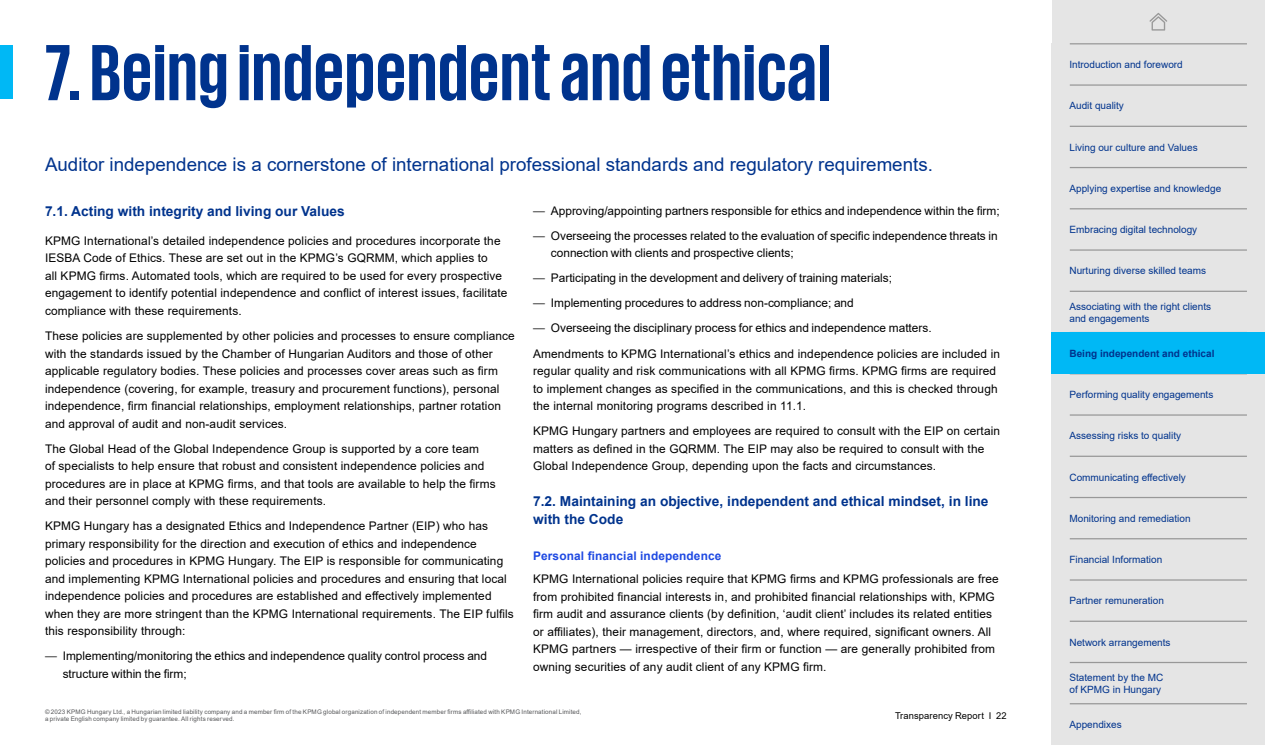
<style>
.page{position:relative;width:1265px;height:745px;background:#fff}
.page>*{position:absolute;margin:0;border:0;box-sizing:border-box;transform-origin:0 0}
.t1{font:700 81.25px "KPMG";letter-spacing:.01em;color:#00338d}
.t2{font:18.75px "Arial";color:#00338d}
.t3{font:700 13.75px/17.5px "Arial";color:#00338d}
.t4{font:11.88px/17.5px "Arial";letter-spacing:.01em;color:#000}
.t5{font:700 11.88px "Arial";letter-spacing:.01em;color:#1e49e2}
.t6{font:10px/12px "Arial";color:#00338d}
.t7{font:700 10px "Arial";color:#00338d}
.t8{font:9.38px "Arial";letter-spacing:.015em;color:#000}
.t9{font:6.25px/7.5px "Arial";letter-spacing:.02em;color:#58595b}
.s1{font-family:"Univers LT Std";font-weight:300}
</style>
<div class="page">
<div style="left:0;top:46px;width:12px;height:53px;background:#00b8f5"></div>
<div style="left:1052px;top:0;width:213px;height:744px;background:#e5e5e5"></div>
<svg style="left:1149px;top:13px;width:18px;height:18px"></svg>
<hr style="left:1070px;top:43px;width:177px;height:1px;background:#989898">
<hr style="left:1070px;top:84px;width:177px;height:2px;background:#989898">
<hr style="left:1070px;top:126px;width:177px;height:1px;background:#989898">
<hr style="left:1070px;top:167px;width:177px;height:1px;background:#989898">
<hr style="left:1070px;top:208px;width:177px;height:1px;background:#989898">
<hr style="left:1070px;top:249px;width:177px;height:1px;background:#989898">
<hr style="left:1070px;top:290px;width:177px;height:2px;background:#989898">
<hr style="left:1070px;top:373px;width:177px;height:1px;background:#989898">
<hr style="left:1070px;top:414px;width:177px;height:1px;background:#989898">
<hr style="left:1070px;top:455px;width:177px;height:1px;background:#989898">
<hr style="left:1070px;top:496px;width:177px;height:2px;background:#989898">
<hr style="left:1070px;top:537px;width:177px;height:2px;background:#989898">
<hr style="left:1070px;top:620px;width:177px;height:1px;background:#989898">
<hr style="left:1070px;top:661px;width:177px;height:1px;background:#989898">
<hr style="left:1070px;top:579px;width:177px;height:1px;background:#989898">
<hr style="left:1070px;top:702px;width:177px;height:2px;background:#989898">
<div style="left:1052px;top:332px;width:213px;height:41px;background:#00b8f5"></div>
<h1 class="t1" style="left:45px;top:32px;width:787px">7. Being independent and ethical</h1>
<h2 class="t2" style="left:45px;top:151px;width:889px">Auditor independence is a cornerstone of international professional standards and regulatory requirements.</h2>
<p class="t4" style="left:533px;top:202px;width:468px"><span class="s1">—</span> Approving/appointing partners responsible for ethics and independence within the firm;</p>
<p class="t4" style="left:551px;top:227px;width:448px;text-indent:-18px"><span class="s1">—</span> Overseeing the processes related to the evaluation of specific independence threats in connection with clients and prospective clients;</p>
<p class="t4" style="left:533px;top:269px;width:360px"><span class="s1">—</span> Participating in the development and delivery of training materials;</p>
<p class="t4" style="left:533px;top:294px;width:322px"><span class="s1">—</span> Implementing procedures to address non-compliance; and</p>
<p class="t4" style="left:533px;top:315px;width:468px;line-height:25px"><span class="s1">—</span> Overseeing the disciplinary process for ethics and independence matters.<br>Amendments to KPMG International’s ethics and independence policies are included in</p>
<p class="t4" style="left:533px;top:362px;width:466px">regular quality and risk communications with all KPMG firms. KPMG firms are required to implement changes as specified in the communications, and this is checked through the internal monitoring programs described in 11.1.</p>
<p class="t4" style="left:533px;top:422px;width:468px">KPMG Hungary partners and employees are required to consult with the EIP on certain matters as defined in the GQRMM. The EIP may also be required to consult with the<br>Global Independence Group, depending upon the facts and circumstances.</p>
<p class="t3" style="left:533px;top:492px;width:457px">7.2. Maintaining an objective, independent and ethical mindset, in line with the Code</p>
<p class="t5" style="left:533px;top:547px;width:190px">Personal financial independence</p>
<p class="t4" style="left:533px;top:570px;width:467px">KPMG International policies require that KPMG firms and KPMG professionals are free from prohibited financial interests in, and prohibited financial relationships with, KPMG firm audit and assurance clients (by definition, ‘audit client’ includes its related entities or affiliates), their management, directors, and, where required, significant owners. All KPMG partners — irrespective of their firm or function — are generally prohibited from owning securities of any audit client of any KPMG firm.</p>
<p class="t8" style="left:895px;top:708px;width:113px">Transparency Report I 22</p>
<p class="t3" style="left:45px;top:202px;width:301px">7.1. Acting with integrity and living our Values</p>
<p class="t4" style="left:45px;top:232px;width:464px">KPMG International’s detailed independence policies and procedures incorporate the IESBA Code of Ethics. These are set out in the KPMG’s GQRMM, which applies to<br>all KPMG firms. Automated tools, which are required to be used for every prospective engagement to identify potential independence and conflict of interest issues, facilitate compliance with these requirements.</p>
<p class="t4" style="left:45px;top:327px;width:471px">These policies are supplemented by other policies and processes to ensure compliance with the standards issued by the Chamber of Hungarian Auditors and those of other applicable regulatory bodies. These policies and processes cover areas such as firm independence (covering, for example, treasury and procurement functions), personal independence, firm financial relationships, employment relationships, partner rotation and approval of audit and non-audit services.</p>
<p class="t4" style="left:45px;top:439px;width:452px">The Global Head of the Global Independence Group is supported by a core team<br>of specialists to help ensure that robust and consistent independence policies and procedures are in place at KPMG firms, and that tools are available to help the firms and their personnel comply with these requirements.</p>
<p class="t4" style="left:45px;top:517px;width:470px">KPMG Hungary has a designated Ethics and Independence Partner (EIP) who has primary responsibility for the direction and execution of ethics and independence policies and procedures in KPMG Hungary. The EIP is responsible for communicating and implementing KPMG International policies and procedures and ensuring that local independence policies and procedures are established and effectively implemented when they are more stringent than the KPMG International requirements. The EIP fulfils this responsibility through:</p>
<p class="t4" style="left:63px;top:647px;width:426px;text-indent:-18px"><span class="s1">—</span> Implementing/monitoring the ethics and independence quality control process and structure within the firm;</p>
<p class="t9" style="left:45px;top:707px;width:538px">© 2023 KPMG Hungary Ltd., a Hungarian limited liability company and a member firm of the KPMG global organization of independent member firms affiliated with KPMG International Limited, a private English company limited by guarantee. All rights reserved.</p>
<p class="t6" style="left:1069px;top:58px;width:115px">Introduction and foreword</p>
<p class="t6" style="left:1069px;top:100px;width:56px">Audit quality</p>
<p class="t6" style="left:1069px;top:141px;width:130px">Living our culture and Values</p>
<p class="t6" style="left:1069px;top:182px;width:153px">Applying expertise and knowledge</p>
<p class="t6" style="left:1069px;top:223px;width:129px">Embracing digital technology</p>
<p class="t6" style="left:1069px;top:264px;width:138px">Nurturing diverse skilled teams</p>
<p class="t6" style="left:1069px;top:300px;width:143px">Associating with the right clients and engagements</p>
<p class="t7" style="left:1069px;top:346px;width:147px">Being independent and ethical</p>
<p class="t6" style="left:1069px;top:388px;width:145px">Performing quality engagements</p>
<p class="t6" style="left:1069px;top:429px;width:113px">Assessing risks to quality</p>
<p class="t6" style="left:1069px;top:470px;width:118px">Communicating effectively</p>
<p class="t6" style="left:1069px;top:512px;width:123px">Monitoring and remediation</p>
<p class="t6" style="left:1069px;top:553px;width:94px">Financial Information</p>
<p class="t6" style="left:1069px;top:594px;width:96px">Partner remuneration</p>
<p class="t6" style="left:1069px;top:635px;width:103px">Network arrangements</p>
<p class="t6" style="left:1069px;top:670px;width:95px">Statement by the MC of KPMG in Hungary</p>
<p class="t6" style="left:1069px;top:718px;width:54px">Appendixes</p>
</div>
